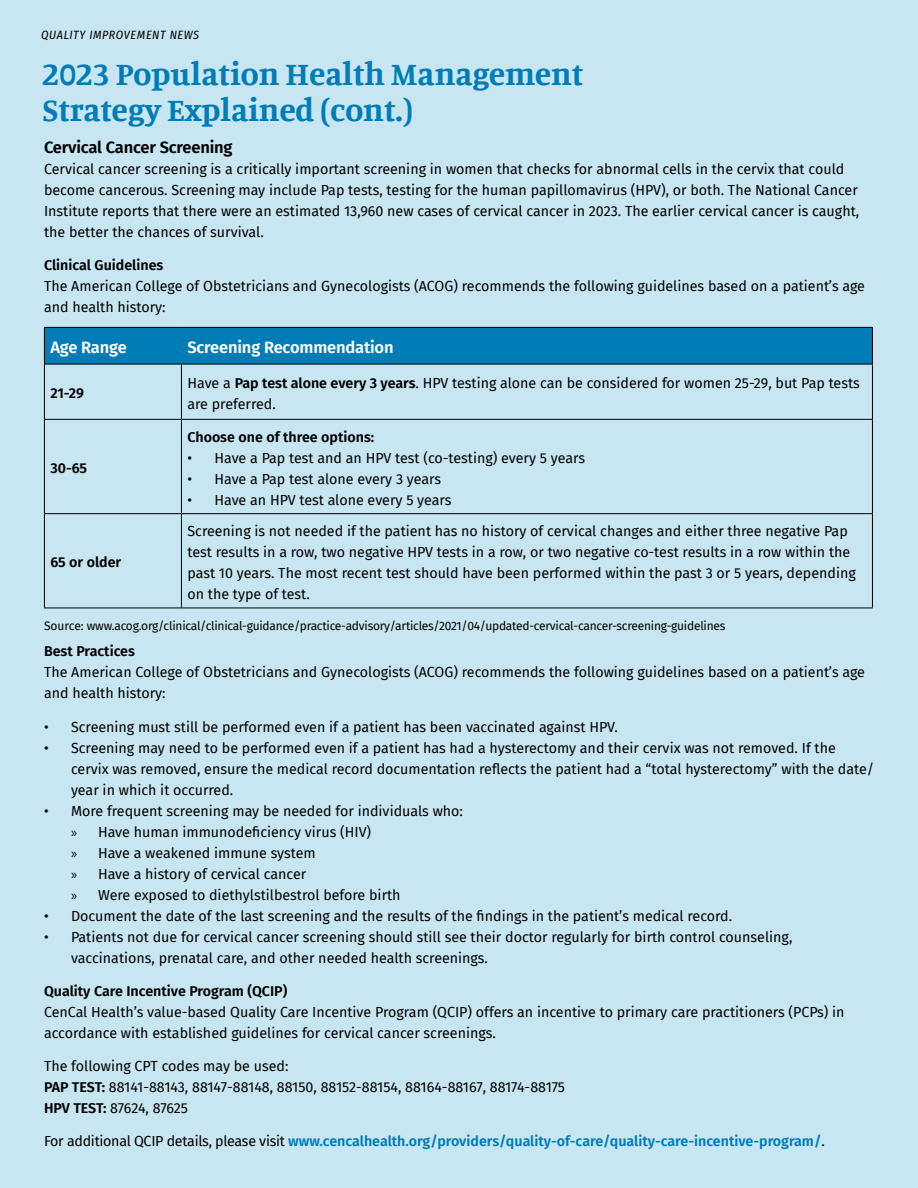
<style>
.page{position:relative;width:918px;height:1188px;background:#c8e6f1}
.page>*{position:absolute;margin:0;border:0;box-sizing:border-box;transform-origin:0 0}
.t1{font:700 33px/36px "Manuale";color:#007cb7}
.t2{font:600 16.5px "Fira Sans";letter-spacing:-.01em;color:#fff}
.t3{font:600 16.5px "Fira Sans";letter-spacing:-.01em;color:#000}
.t4{font:14.25px/21px "Fira Sans";color:#000}
.t5{font:600 14.25px "Fira Sans";color:#007cb7}
.t6{font:600 14.25px "Fira Sans";color:#000}
.t7{font:12px "Fira Sans";letter-spacing:-.02em;color:#000}
.t8{font:italic 12px "Fira Sans Condensed";letter-spacing:.05em;color:#000}
.s1{font-weight:600}
.s2{font-family:"Myriad Pro"}
.s3{font-weight:400;color:#000}
</style>
<div class="page">
<div style="left:44px;top:327px;width:137px;height:37px;background:#007cb7"></div>
<div style="left:181px;top:327px;width:691px;height:37px;background:#007cb7"></div>
<hr style="left:44px;top:364px;width:1px;height:55px;background:#000">
<hr style="left:181px;top:364px;width:1px;height:55px;background:#000">
<hr style="left:872px;top:364px;width:1px;height:55px;background:#000">
<hr style="left:44px;top:419px;width:137px;height:1px;background:#000">
<hr style="left:44px;top:420px;width:1px;height:93px;background:#000">
<hr style="left:181px;top:419px;width:692px;height:1px;background:#000">
<hr style="left:181px;top:420px;width:1px;height:93px;background:#000">
<hr style="left:872px;top:420px;width:1px;height:93px;background:#000">
<hr style="left:44px;top:513px;width:137px;height:1px;background:#000">
<hr style="left:44px;top:514px;width:1px;height:94px;background:#000">
<hr style="left:181px;top:513px;width:692px;height:1px;background:#000">
<hr style="left:181px;top:514px;width:1px;height:94px;background:#000">
<hr style="left:872px;top:514px;width:1px;height:94px;background:#000">
<hr style="left:44px;top:608px;width:137px;height:1px;background:#000">
<hr style="left:181px;top:608px;width:692px;height:1px;background:#000">
<hr style="left:44px;top:327px;width:137px;height:1px;background:#000">
<hr style="left:44px;top:328px;width:1px;height:36px;background:#000">
<hr style="left:181px;top:327px;width:692px;height:1px;background:#000">
<hr style="left:872px;top:328px;width:1px;height:36px;background:#000">
<hr style="left:44px;top:364px;width:137px;height:1px;background:#000">
<hr style="left:181px;top:364px;width:692px;height:1px;background:#000">
<p class="t8" style="left:41px;top:26px;width:159px">QUALITY IMPROVEMENT NEWS</p>
<h1 class="t1" style="left:43px;top:55px;width:542px">2023 Population Health Management<br>Strategy Explained (cont.)</h1>
<p class="t3" style="left:44px;top:133px;width:190px">Cervical Cancer Screening</p>
<p class="t4" style="left:44px;top:158px;width:817px">Cervical cancer screening is a critically important screening in women that checks for abnormal cells in the cervix that could become cancerous. Screening may include Pap tests, testing for the human papillomavirus (HPV), or both. The National Cancer Institute reports that there were an estimated 13,960 new cases of cervical cancer in 2023. The earlier cervical cancer is caught, the better the chances of survival.</p>
<p class="t6" style="left:44px;top:253px;width:121px">Clinical Guidelines</p>
<p class="t4" style="left:44px;top:275px;width:823px;line-height:21.6px">The American College of Obstetricians and Gynecologists (ACOG) recommends the following guidelines based on a patient’s age and health history:</p>
<p class="t2" style="left:50px;top:334px;width:78px">Age Range</p>
<p class="t2" style="left:187px;top:334px;width:208px">Screening Recommendation</p>
<p class="t6" style="left:50px;top:382px;width:35px">21-29</p>
<p class="t4" style="left:187px;top:372px;width:674px">Have a <span class="s1">Pap test alone every 3 years</span>. HPV testing alone can be considered for women 25-29, but Pap tests are preferred.</p>
<p class="t6" style="left:50px;top:457px;width:38px">30-65</p>
<p class="t6" style="left:50px;top:551px;width:72px">65 or older</p>
<p class="t6" style="left:187px;top:425px;width:188px">Choose one of three options:</p>
<p class="t4" style="left:187px;top:447px;width:399px">• Have a Pap test and an HPV test (co-testing) every 5 years</p>
<p class="t4" style="left:187px;top:468px;width:255px">• Have a Pap test alone every 3 years</p>
<p class="t4" style="left:187px;top:489px;width:266px">• Have an HPV test alone every 5 years</p>
<p class="t4" style="left:187px;top:520px;width:670px">Screening is not needed if the patient has no history of cervical changes and either three negative Pap test results in a row, two negative HPV tests in a row, or two negative co-test results in a row within the past 10 years. The most recent test should have been performed within the past 3 or 5 years, depending on the type of test.</p>
<p class="t7" style="left:44px;top:616px;width:683px">Source: www.acog.org/clinical/clinical-guidance/practice-advisory/articles/2021/04/updated-cervical-cancer-screening-guidelines</p>
<p class="t6" style="left:44px;top:639px;width:92px">Best Practices</p>
<p class="t4" style="left:44px;top:661px;width:823px">The American College of Obstetricians and Gynecologists (ACOG) recommends the following guidelines based on a patient’s age and health history:</p>
<p class="t4" style="left:44px;top:716px;width:575px">• Screening must still be performed even if a patient has been vaccinated against HPV.</p>
<p class="t4" style="left:71px;top:737px;width:805px;text-indent:-27px">• Screening may need to be performed even if a patient has had a hysterectomy and their cervix was not removed. If the cervix was removed, ensure the medical record documentation reflects the patient had a “total hysterectomy” with the date/ year in which it occurred.</p>
<p class="t4" style="left:71px;top:801px;width:393px;text-indent:-27px">• More frequent screening may be needed for individuals who: <span class="s2">»</span> Have human immunodeficiency virus (HIV)<br><span class="s2">»</span> Have a weakened immune system<br><span class="s2">»</span> Have a history of cervical cancer<br><span class="s2">»</span> Were exposed to diethylstilbestrol before birth</p>
<p class="t4" style="left:44px;top:906px;width:690px">• Document the date of the last screening and the results of the findings in the patient’s medical record.</p>
<p class="t4" style="left:71px;top:927px;width:723px;text-indent:-27px">• Patients not due for cervical cancer screening should still see their doctor regularly for birth control counseling, vaccinations, prenatal care, and other needed health screenings.</p>
<p class="t6" style="left:44px;top:980px;width:245px">Quality Care Incentive Program (QCIP)</p>
<p class="t4" style="left:44px;top:1002px;width:802px">CenCal Health’s value-based Quality Care Incentive Program (QCIP) offers an incentive to primary care practitioners (PCPs) in accordance with established guidelines for cervical cancer screenings.</p>
<p class="t4" style="left:44px;top:1056px;width:523px">The following CPT codes may be used:<br><span class="s1">PAP TEST:</span> 88141-88143, 88147-88148, 88150, 88152-88154, 88164-88167, 88174-88175<br><span class="s1">HPV TEST:</span> 87624, 87625</p>
<p class="t5" style="left:44px;top:1130px;width:782px"><span class="s3">For additional QCIP details, please visit</span> www.cencalhealth.org/providers/quality-of-care/quality-care-incentive-program/<span class="s3">.</span></p>
</div>
